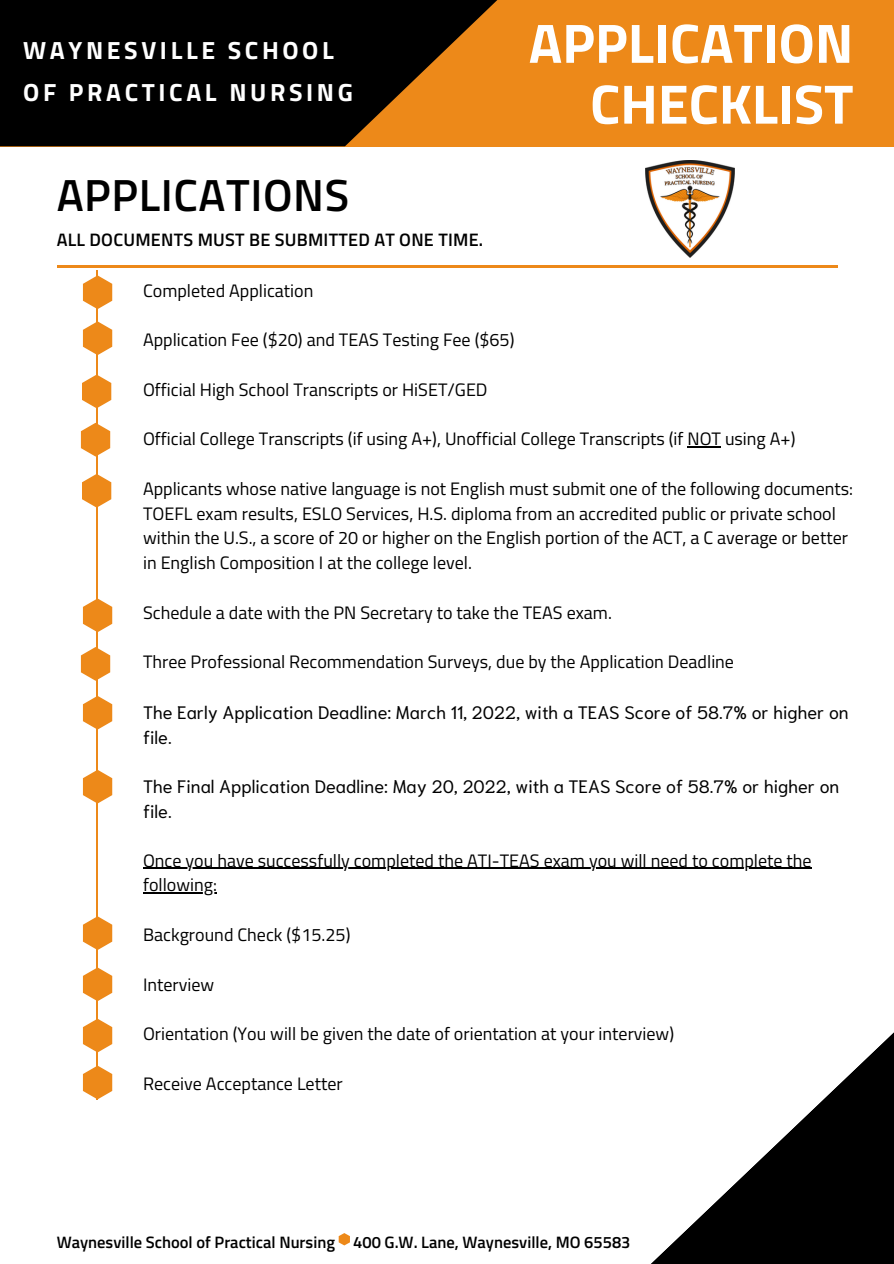
<style>
.page{position:relative;width:894px;height:1264px;background:#fff}
.page>*{position:absolute;margin:0;border:0;box-sizing:border-box;transform-origin:0 0}
.t1{font:700 55.5px/60.8px "Titillium Web";color:#fff;text-align:right}
.t2{font:600 45px "Titillium Web";letter-spacing:.015em;color:#000}
.t3{font:700 24.9px/42.8px "Titillium Web";letter-spacing:.145em;color:#fff}
.t4{font:18px/24.8px "Titillium Web";color:#000}
.t5{font:18px/24.8px "Niramit";color:#000}
.t6{font:600 18px "Titillium Web";letter-spacing:.015em;color:#000}
.t7{font:600 16.5px "Titillium Web";color:#000}
</style>
<div class="page">
<div style="left:0;top:0;width:893px;height:146px;background:#ed8919"></div>
<hr style="left:96px;top:270px;width:1px;height:829px;background:#ed8919">
<hr style="left:57px;top:265px;width:780px;height:2px;background:#ed8919">
<svg style="left:83px;top:275px;width:29px;height:34px"></svg>
<svg style="left:83px;top:321px;width:29px;height:34px"></svg>
<svg style="left:82px;top:374px;width:29px;height:34px"></svg>
<svg style="left:81px;top:423px;width:29px;height:33px"></svg>
<svg style="left:82px;top:474px;width:29px;height:33px"></svg>
<hr style="left:687px;top:446px;width:33px;height:1px;background:#000">
<hr style="left:143px;top:867px;width:668px;height:1px;background:#000">
<hr style="left:143px;top:892px;width:74px;height:1px;background:#000">
<svg style="left:0;top:0;width:498px;height:146px;background:#231403"></svg>
<svg style="left:652px;top:1033px;width:241px;height:230px"></svg>
<svg style="left:83px;top:598px;width:29px;height:34px"></svg>
<img style="left:645px;top:160px;width:89px;height:97px">
<svg style="left:81px;top:647px;width:29px;height:33px"></svg>
<svg style="left:338px;top:1233px;width:12px;height:12px"></svg>
<svg style="left:83px;top:695px;width:29px;height:34px"></svg>
<svg style="left:83px;top:769px;width:29px;height:34px"></svg>
<svg style="left:83px;top:916px;width:29px;height:34px"></svg>
<svg style="left:83px;top:967px;width:29px;height:34px"></svg>
<svg style="left:83px;top:1018px;width:29px;height:34px"></svg>
<svg style="left:83px;top:1065px;width:29px;height:34px"></svg>
<p class="t3" style="left:23px;top:28px;width:331px">WAYNESVILLE SCHOOL<br>OF PRACTICAL NURSING</p>
<p class="t2" style="left:57px;top:160px;width:294px">APPLICATIONS</p>
<p class="t6" style="left:57px;top:225px;width:428px">ALL DOCUMENTS MUST BE SUBMITTED AT ONE TIME.</p>
<p class="t1" style="left:528px;top:12px;width:326px">APPLICATION<br>CHECKLIST</p>
<p class="t4" style="left:143px;top:277px;width:172px">Completed Application</p>
<p class="t4" style="left:143px;top:327px;width:373px">Application Fee ($20) and TEAS Testing Fee ($65)</p>
<p class="t4" style="left:143px;top:376px;width:346px">Official High School Transcripts or HiSET/GED</p>
<p class="t4" style="left:143px;top:426px;width:653px">Official College Transcripts (if using A+), Unofficial College Transcripts (if NOT using A+)</p>
<p class="t4" style="left:143px;top:476px;width:711px">Applicants whose native language is not English must submit one of the following documents:<br>TOEFL exam results, ESLO Services, H.S. diploma from an accredited public or private school within the U.S., a score of 20 or higher on the English portion of the ACT, a C average or better in English Composition I at the college level.</p>
<p class="t4" style="left:143px;top:599px;width:470px">Schedule a date with the PN Secretary to take the TEAS exam.</p>
<p class="t4" style="left:143px;top:649px;width:592px">Three Professional Recommendation Surveys, due by the Application Deadline</p>
<p class="t5" style="left:143px;top:698px;width:707px">The Early Application Deadline: March 11, 2022, with a TEAS Score of 58.7% or higher on file.</p>
<p class="t5" style="left:143px;top:772px;width:697px">The Final Application Deadline: May 20, 2022, with a TEAS Score of 58.7% or higher on file.</p>
<p class="t4" style="left:143px;top:847px;width:670px">Once you have successfully completed the ATI-TEAS exam you will need to complete the following:</p>
<p class="t4" style="left:143px;top:921px;width:209px">Background Check ($15.25)</p>
<p class="t4" style="left:143px;top:971px;width:73px">Interview</p>
<p class="t4" style="left:143px;top:1020px;width:532px">Orientation (You will be given the date of orientation at your interview)</p>
<p class="t4" style="left:143px;top:1070px;width:201px">Receive Acceptance Letter</p>
<p class="t7" style="left:57px;top:1229px;width:575px">Waynesville School of Practical Nursing 400 G.W. Lane, Waynesville, MO 65583</p>
</div>
